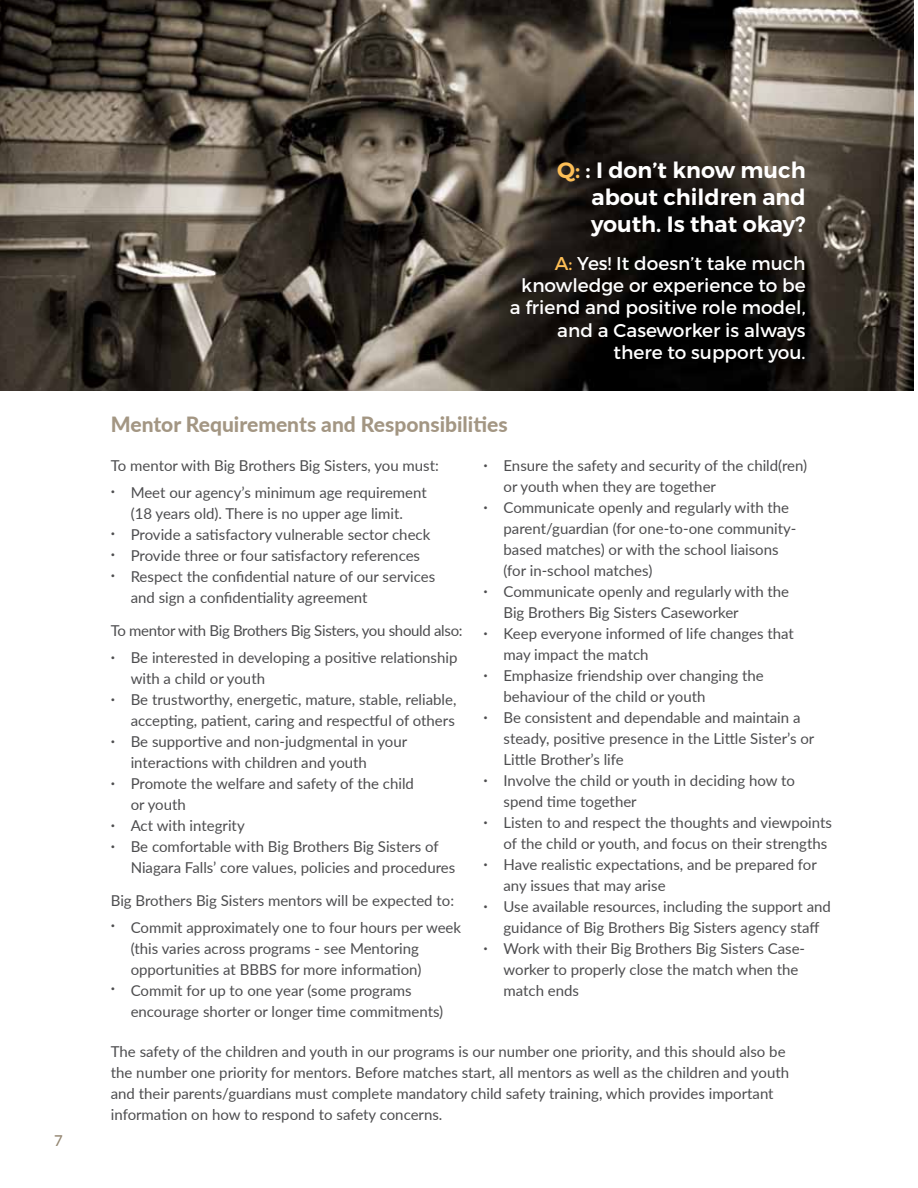
<style>
.page{position:relative;width:918px;height:1188px;background:#fff}
.page>*{position:absolute;margin:0;border:0;box-sizing:border-box;transform-origin:0 0}
.t1{font:600 22.2px/26.7px "Montserrat";color:#fff;text-align:justify}
.t2{font:800 21px "Lato";color:#a39683}
.t3{font:18.6px/22.2px "Montserrat";color:#fff;text-align:right}
.t4{font:15px/21px "Lato";color:#4d4d4f}
.t5{font:15px/27px "Lato";letter-spacing:-.02em;color:#4d4d4f}
.t6{font:500 15px "Lato";color:#948671}
.t7{font:7.5px "Lato";color:#4d4d4f}
.s1{color:#fdbe56}
</style>
<div class="page">
<img style="left:0;top:0;width:914px;height:391px">
<p class="t6" style="left:54px;top:1130px;width:10px">7</p>
<h1 class="t1" style="left:591px;top:157px;width:216px;text-indent:-34px"><span class="s1">Q:</span> : I don’t know much about children and youth. Is that okay?</h1>
<p class="t3" style="left:510px;top:252px;width:297px"><span class="s1">A:</span> Yes! It doesn’t take much knowledge or experience to be a friend and positive role model, and a Caseworker is always there to support you.</p>
<h2 class="t2" style="left:111px;top:408px;width:398px">Mentor Requirements and Responsibilities</h2>
<p class="t4" style="left:111px;top:451px;width:330px;line-height:27px;text-align:center">To mentor with Big Brothers Big Sisters, you must:<br>Meet our agency’s minimum age requirement</p>
<p class="t4" style="left:131px;top:502px;width:306px">(18 years old). There is no upper age limit.<br>Provide a satisfactory vulnerable sector check Provide three or four satisfactory references Respect the confidential nature of our services and sign a confidentiality agreement</p>
<p class="t5" style="left:131px;top:616px;width:333px;text-indent:-20px">To mentor with Big Brothers Big Sisters, you should also:<br>Be interested in developing a positive relationship</p>
<p class="t4" style="left:131px;top:667px;width:327px">with a child or youth<br>Be trustworthy, energetic, mature, stable, reliable, accepting, patient, caring and respectful of others Be supportive and non-judgmental in your interactions with children and youth<br>Promote the welfare and safety of the child<br>or youth<br>Act with integrity<br>Be comfortable with Big Brothers Big Sisters of Niagara Falls’ core values, policies and procedures</p>
<p class="t4" style="left:131px;top:886px;width:332px;line-height:27px;text-indent:-20px">Big Brothers Big Sisters mentors will be expected to:<br>Commit approximately one to four hours per week</p>
<p class="t4" style="left:131px;top:937px;width:314px">(this varies across programs - see Mentoring opportunities at BBBS for more information)<br>Commit for up to one year (some programs encourage shorter or longer time commitments)</p>
<p class="t4" style="left:504px;top:454px;width:330px">Ensure the safety and security of the child(ren)<br>or youth when they are together<br>Communicate openly and regularly with the parent/guardian (for one-to-one community&shy;based matches) or with the school liaisons<br>(for in-school matches)<br>Communicate openly and regularly with the<br>Big Brothers Big Sisters Caseworker<br>Keep everyone informed of life changes that<br>may impact the match<br>Emphasize friendship over changing the behaviour of the child or youth<br>Be consistent and dependable and maintain a steady, positive presence in the Little Sister’s or Little Brother’s life<br>Involve the child or youth in deciding how to spend time together<br>Listen to and respect the thoughts and viewpoints of the child or youth, and focus on their strengths Have realistic expectations, and be prepared for any issues that may arise<br>Use available resources, including the support and guidance of Big Brothers Big Sisters agency staff Work with their Big Brothers Big Sisters Case&shy;worker to properly close the match when the match ends</p>
<p class="t7" style="left:484px;top:460px;width:6px">•</p>
<p class="t7" style="left:484px;top:502px;width:6px">•</p>
<p class="t7" style="left:111px;top:486px;width:6px">•</p>
<p class="t7" style="left:111px;top:528px;width:6px">•</p>
<p class="t7" style="left:111px;top:549px;width:6px">•</p>
<p class="t7" style="left:111px;top:570px;width:6px">•</p>
<p class="t7" style="left:484px;top:586px;width:6px">•</p>
<p class="t7" style="left:484px;top:628px;width:6px">•</p>
<p class="t7" style="left:484px;top:670px;width:6px">•</p>
<p class="t7" style="left:484px;top:712px;width:6px">•</p>
<p class="t7" style="left:111px;top:652px;width:6px">•</p>
<p class="t7" style="left:111px;top:694px;width:6px">•</p>
<p class="t7" style="left:111px;top:736px;width:6px">•</p>
<p class="t7" style="left:111px;top:778px;width:6px">•</p>
<p class="t7" style="left:111px;top:820px;width:6px">•</p>
<p class="t7" style="left:111px;top:841px;width:6px">•</p>
<p class="t7" style="left:484px;top:775px;width:6px">•</p>
<p class="t7" style="left:484px;top:817px;width:6px">•</p>
<p class="t7" style="left:484px;top:859px;width:6px">•</p>
<p class="t7" style="left:484px;top:901px;width:6px">•</p>
<p class="t7" style="left:484px;top:943px;width:6px">•</p>
<p class="t7" style="left:111px;top:920px;width:6px">•</p>
<p class="t7" style="left:111px;top:983px;width:6px">•</p>
<p class="t4" style="left:111px;top:1040px;width:680px">The safety of the children and youth in our programs is our number one priority, and this should also be the number one priority for mentors. Before matches start, all mentors as well as the children and youth and their parents/guardians must complete mandatory child safety training, which provides important information on how to respond to safety concerns.</p>
</div>
